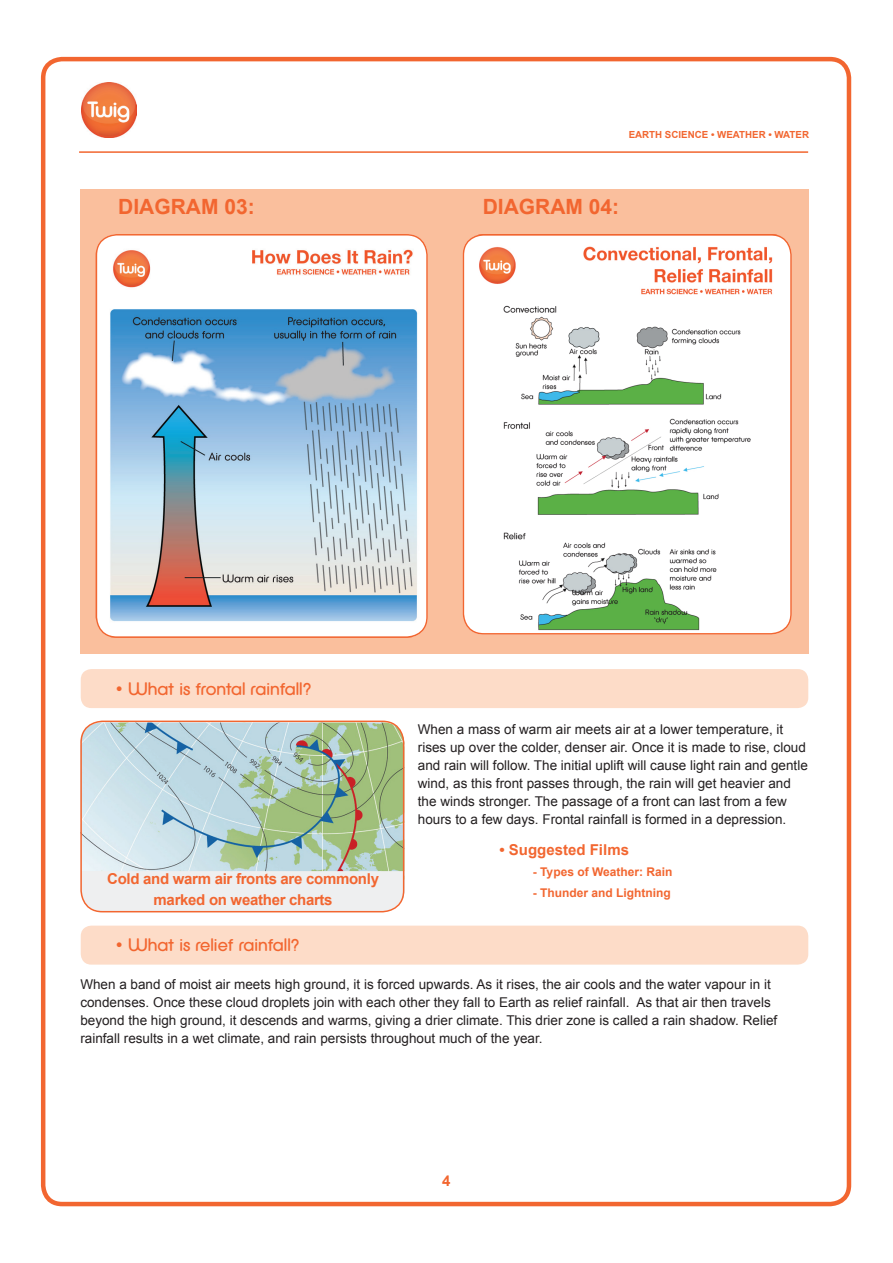
<style>
.page{position:relative;width:893px;height:1263px;background:#fff}
.page>*{position:absolute;margin:0;border:0;box-sizing:border-box;transform-origin:0 0}
.t1{font:700 21px "Arial";color:#f26630}
.t2{font:18px "Defused";color:#f26630}
.t3{font:700 15px/21px "Arial";letter-spacing:-.02em;color:#f26630;text-align:center}
.t4{font:700 15px "Arial";color:#f26630}
.t5{font:13.5px/18px "Arial";color:#231f20}
.t6{font:700 12px "Arial";color:#f26630}
.t7{font:700 9.75px "Arial";color:#f26630}
</style>
<div class="page">
<div style="left:41px;top:57px;width:810px;height:1149px;border:4px solid #f26630;border-radius:19px"></div>
<hr style="left:79px;top:151px;width:729px;height:2px;background:#f26630">
<img style="left:82px;top:83px;width:55px;height:55px">
<div style="left:80px;top:189px;width:729px;height:465px;background:#fabf9d"></div>
<img style="left:463px;top:234px;width:326px;height:400px">
<div style="left:463px;top:234px;width:329px;height:401px;border:2px solid #f26630;border-radius:21px"></div>
<img style="left:96px;top:234px;width:331px;height:404px">
<div style="left:96px;top:234px;width:332px;height:404px;border:2px solid #f26630;border-radius:21px"></div>
<div style="left:81px;top:669px;width:727px;height:39px;background:#fddcc8;border-radius:11px"></div>
<img style="left:83px;top:723px;width:321px;height:148px">
<div style="left:83px;top:871px;width:321px;height:40px;background:#eeeff0"></div>
<div style="left:80px;top:720px;width:324px;height:192px;border:2px solid #f26630;border-radius:21px"></div>
<div style="left:81px;top:926px;width:727px;height:39px;background:#fddcc8;border-radius:11px"></div>
<p class="t7" style="left:629px;top:128px;width:182px">EARTH SCIENCE • WEATHER • WATER</p>
<h1 class="t1" style="left:118px;top:192px;width:138px">DIAGRAM 03:</h1>
<h1 class="t1" style="left:483px;top:192px;width:138px">DIAGRAM 04:</h1>
<h2 class="t2" style="left:115px;top:678px;width:198px">• What is frontal rainfall?</h2>
<p class="t3" style="left:107px;top:869px;width:273px">Cold and warm air fronts are commonly marked on weather charts</p>
<p class="t5" style="left:418px;top:721px;width:391px">When a mass of warm air meets air at a lower temperature, it rises up over the colder, denser air. Once it is made to rise, cloud and rain will follow. The initial uplift will cause light rain and gentle wind, as this front passes through, the rain will get heavier and the winds stronger. The passage of a front can last from a few hours to a few days. Frontal rainfall is formed in a depression.</p>
<p class="t4" style="left:500px;top:839px;width:131px">• Suggested Films</p>
<p class="t6" style="left:533px;top:863px;width:141px">- Types of Weather: Rain</p>
<p class="t6" style="left:533px;top:884px;width:139px">- Thunder and Lightning</p>
<h2 class="t2" style="left:115px;top:934px;width:186px">• What is relief rainfall?</h2>
<p class="t5" style="left:80px;top:975px;width:698px">When a band of moist air meets high ground, it is forced upwards. As it rises, the air cools and the water vapour in it condenses. Once these cloud droplets join with each other they fall to Earth as relief rainfall. As that air then travels beyond the high ground, it descends and warms, giving a drier climate. This drier zone is called a rain shadow. Relief rainfall results in a wet climate, and rain persists throughout much of the year.</p>
<p class="t3" style="left:442px;top:1170px;width:10px">4</p>
</div>
